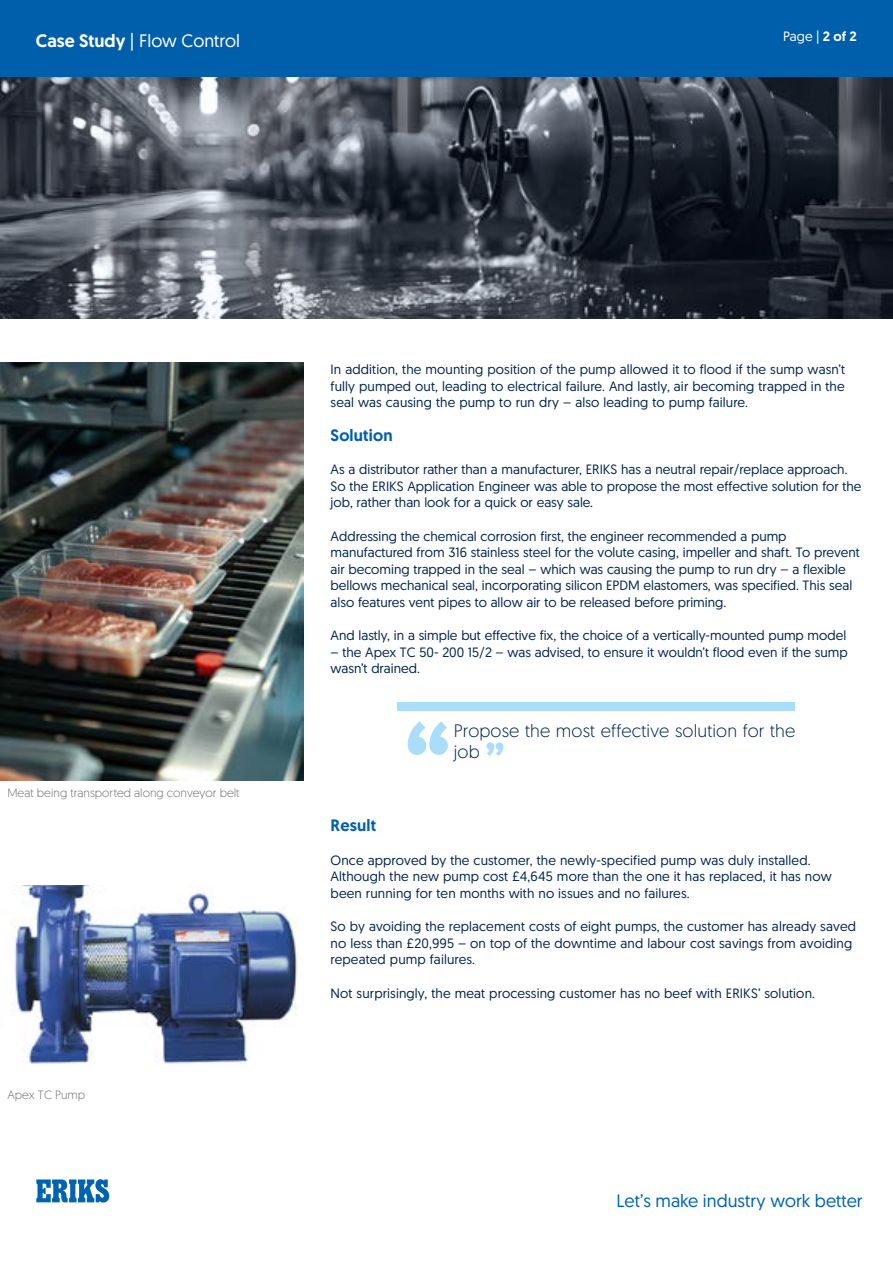
<style>
.page{position:relative;width:893px;height:1263px;background:#fff}
.page>*{position:absolute;margin:0;border:0;box-sizing:border-box;transform-origin:0 0}
.t1{font:300 18px/21px "Geomanist Word";letter-spacing:.01em;color:#00254f}
.t2{font:18px "Geomanist Word";color:#0063af}
.t3{font:18px "Geomanist Word";color:#fff}
.t4{font:500 16.5px "Geomanist Word";letter-spacing:.01em;color:#005fab}
.t5{font:13.5px/16.5px "Geomanist Word";color:#00254f}
.t6{font:13.5px "Geomanist Word";color:#fff}
.t7{font:300 12px "Geomanist Word";color:#706f6f}
.s1{font-weight:500}
</style>
<div class="page">
<div style="left:0;top:0;width:893px;height:81px;background:#005fab"></div>
<img style="left:0;top:362px;width:304px;height:418px">
<img style="left:12px;top:885px;width:286px;height:181px">
<svg style="left:0;top:78px;width:893px;height:241px;background:#444953"></svg>
<svg style="left:36px;top:1179px;width:73px;height:23px"></svg>
<svg style="left:408px;top:721px;width:40px;height:34px"></svg>
<svg style="left:486px;top:742px;width:17px;height:14px"></svg>
<div style="left:397px;top:703px;width:398px;height:8px;background:#aaddfa"></div>
<h1 class="t3" style="left:36px;top:29px;width:206px"><span class="s1">Case Study</span> | Flow Control</h1>
<p class="t6" style="left:783px;top:28px;width:75px">Page | <span class="s1">2 of 2</span></p>
<p class="t5" style="left:331px;top:361px;width:516px;text-align:justify">In addition, the mounting position of the pump allowed it to flood if the sump wasn’t fully pumped out, leading to electrical failure. And lastly, air becoming trapped in the seal was causing the pump to run dry – also leading to pump failure.</p>
<p class="t4" style="left:331px;top:424px;width:64px">Solution</p>
<p class="t5" style="left:331px;top:461px;width:532px">As a distributor rather than a manufacturer, ERIKS has a neutral repair/replace approach.<br>So the ERIKS Application Engineer was able to propose the most effective solution for the job, rather than look for a quick or easy sale.</p>
<p class="t5" style="left:331px;top:527px;width:531px">Addressing the chemical corrosion first, the engineer recommended a pump manufactured from 316 stainless steel for the volute casing, impeller and shaft. To prevent air becoming trapped in the seal – which was causing the pump to run dry – a flexible bellows mechanical seal, incorporating silicon EPDM elastomers, was specified. This seal also features vent pipes to allow air to be released before priming.</p>
<p class="t5" style="left:331px;top:627px;width:517px">And lastly, in a simple but effective fix, the choice of a vertically-mounted pump model</p>
<p class="t5" style="left:331px;top:643px;width:518px">– the Apex TC 50- 200 15/2 – was advised, to ensure it wouldn’t flood even if the sump wasn’t drained.</p>
<p class="t7" style="left:7px;top:785px;width:234px">Meat being transported along conveyor belt</p>
<p class="t7" style="left:7px;top:1087px;width:79px">Apex TC Pump</p>
<h1 class="t1" style="left:454px;top:720px;width:343px">Propose the most effective solution for the job</h1>
<p class="t4" style="left:331px;top:815px;width:47px">Result</p>
<p class="t5" style="left:331px;top:851px;width:503px">Once approved by the customer, the newly-specified pump was duly installed.<br>Although the new pump cost £4,645 more than the one it has replaced, it has now been running for ten months with no issues and no failures.</p>
<p class="t5" style="left:331px;top:918px;width:527px">So by avoiding the replacement costs of eight pumps, the customer has already saved no less than £20,995 – on top of the downtime and labour cost savings from avoiding repeated pump failures.</p>
<p class="t5" style="left:331px;top:984px;width:486px">Not surprisingly, the meat processing customer has no beef with ERIKS’ solution.</p>
<h1 class="t2" style="left:617px;top:1189px;width:248px">Let’s make industry work better</h1>
</div>
